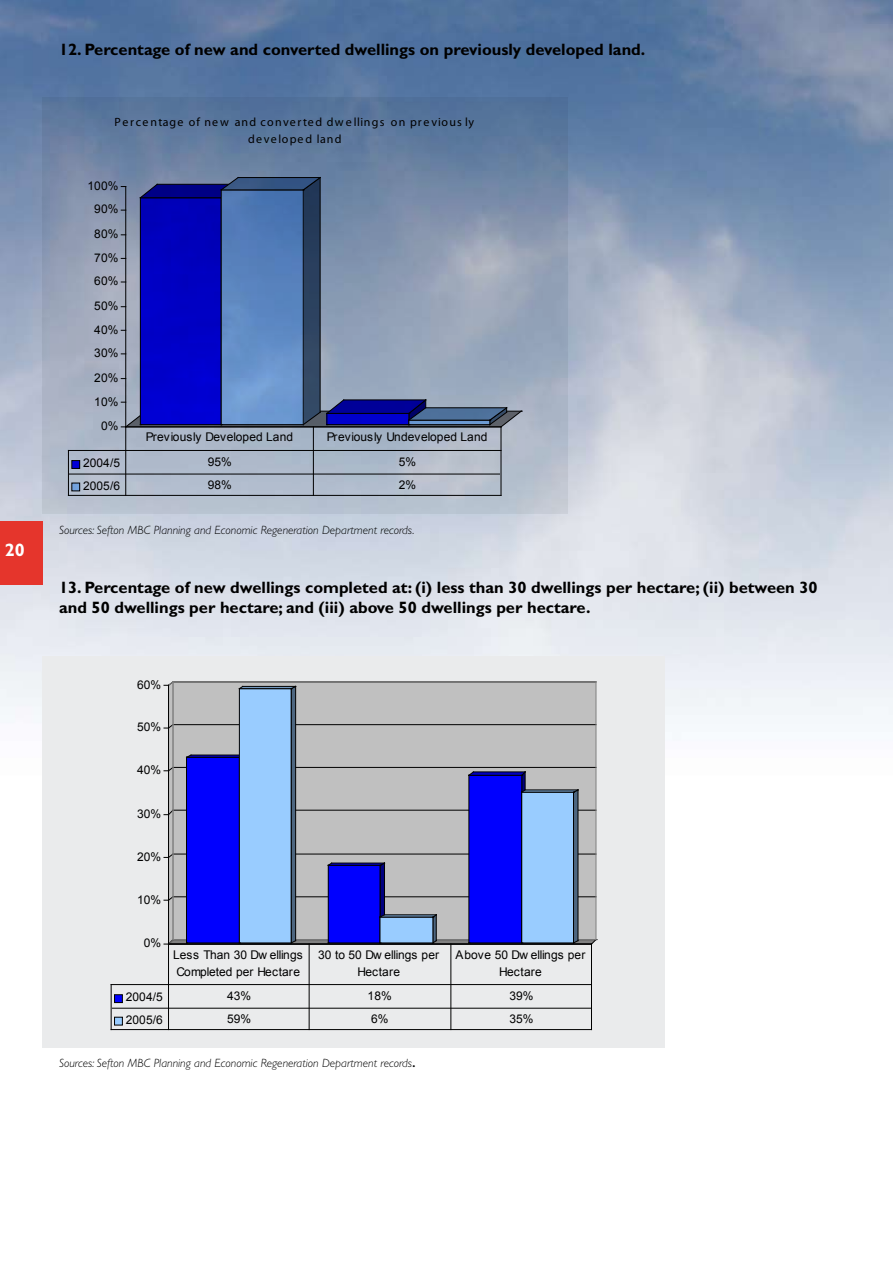
<style>
.page{position:relative;width:893px;height:1263px;background:#fff}
.page>*{position:absolute;margin:0;border:0;box-sizing:border-box;transform-origin:0 0}
.t1{font:700 18px "Gill Sans";color:#fff}
.t2{font:700 16.5px/19.8px "Gill Sans";color:#000}
.t3{font:12px/16.8px "Arial";letter-spacing:.005em;color:#000;text-align:center}
.t4{font:italic 300 12px "Gill Sans";color:#000}
.t5{font:12px/16.8px "Myriad Pro";letter-spacing:.1em;color:#000;text-align:center}
.s1{font-weight:400;font-style:normal;font-size:16.5px}
</style>
<div class="page">
<img style="left:0;top:0;width:893px;height:1048px">
<svg style="left:43px;top:98px;width:525px;height:416px;background:#8d9db6"></svg>
<svg style="left:121px;top:177px;width:401px;height:251px;background:#5d6fb0"></svg>
<hr style="left:68px;top:450px;width:433px;height:1px;background:#000">
<hr style="left:68px;top:495px;width:433px;height:1px;background:#000">
<hr style="left:126px;top:427px;width:375px;height:1px;background:#000">
<hr style="left:68px;top:450px;width:1px;height:45px;background:#000">
<hr style="left:125px;top:427px;width:1px;height:68px;background:#000">
<hr style="left:313px;top:427px;width:1px;height:68px;background:#000">
<hr style="left:501px;top:427px;width:1px;height:68px;background:#000">
<div style="left:72px;top:461px;width:8px;height:7px;background:#0000d6"></div>
<div style="left:72px;top:460px;width:8px;height:9px;border:1px solid #000"></div>
<hr style="left:70px;top:474px;width:430px;height:1px;background:#000">
<div style="left:72px;top:483px;width:8px;height:8px;background:#72a2dd"></div>
<div style="left:72px;top:483px;width:8px;height:8px;border:1px solid #000"></div>
<div style="left:43px;top:656px;width:622px;height:391px;background:#eaebec"></div>
<svg style="left:164px;top:681px;width:433px;height:264px;background:#8892ce"></svg>
<hr style="left:111px;top:984px;width:480px;height:1px;background:#000">
<hr style="left:111px;top:1029px;width:480px;height:1px;background:#000">
<hr style="left:169px;top:944px;width:422px;height:1px;background:#000">
<hr style="left:111px;top:984px;width:1px;height:45px;background:#000">
<hr style="left:168px;top:944px;width:1px;height:85px;background:#000">
<hr style="left:309px;top:944px;width:1px;height:85px;background:#000">
<hr style="left:451px;top:944px;width:1px;height:85px;background:#000">
<hr style="left:591px;top:944px;width:1px;height:85px;background:#000">
<div style="left:115px;top:995px;width:7px;height:7px;background:#00f"></div>
<div style="left:114px;top:994px;width:9px;height:9px;border:1px solid #000"></div>
<hr style="left:112px;top:1008px;width:478px;height:1px;background:#000">
<div style="left:115px;top:1017px;width:7px;height:8px;background:#9cf"></div>
<div style="left:114px;top:1017px;width:9px;height:8px;border:1px solid #000"></div>
<div style="left:0;top:521px;width:43px;height:63px;background:#e5352c"></div>
<h1 class="t1" style="left:5px;top:539px;width:21px">20</h1>
<h2 class="t2" style="left:59px;top:39px;width:588px">12. Percentage of new and converted dwellings on previously developed land.</h2>
<p class="t5" style="left:115px;top:113px;width:361px">Percentage of new and converted dwellings on previous ly developed land</p>
<p class="t3" style="left:88px;top:177px;width:32px">100%</p>
<p class="t3" style="left:94px;top:201px;width:26px">90%</p>
<p class="t3" style="left:94px;top:226px;width:26px">80%</p>
<p class="t3" style="left:94px;top:249px;width:26px">70%</p>
<p class="t3" style="left:94px;top:273px;width:26px">60%</p>
<p class="t3" style="left:94px;top:297px;width:26px">50%</p>
<p class="t3" style="left:94px;top:321px;width:26px">40%</p>
<p class="t3" style="left:94px;top:345px;width:26px">30%</p>
<p class="t3" style="left:94px;top:369px;width:26px">20%</p>
<p class="t3" style="left:94px;top:393px;width:26px">10%</p>
<p class="t3" style="left:101px;top:418px;width:19px">0%</p>
<p class="t3" style="left:146px;top:429px;width:149px">Previously Developed Land</p>
<p class="t3" style="left:327px;top:429px;width:162px">Previously Undeveloped Land</p>
<p class="t3" style="left:83px;top:455px;width:38px">2004/5</p>
<p class="t3" style="left:208px;top:454px;width:26px">95%</p>
<p class="t3" style="left:399px;top:454px;width:19px">5%</p>
<p class="t3" style="left:83px;top:477px;width:38px">2005/6</p>
<p class="t3" style="left:208px;top:476px;width:26px">98%</p>
<p class="t3" style="left:399px;top:476px;width:19px">2%</p>
<p class="t4" style="left:59px;top:523px;width:357px">Sources: Sefton MBC Planning and Economic Regeneration Department records.</p>
<h2 class="t2" style="left:59px;top:578px;width:760px">13. Percentage of new dwellings completed at: (i) less than 30 dwellings per hectare; (ii) between 30 and 50 dwellings per hectare; and (iii) above 50 dwellings per hectare.</h2>
<p class="t3" style="left:137px;top:676px;width:26px">60%</p>
<p class="t3" style="left:137px;top:719px;width:26px">50%</p>
<p class="t3" style="left:137px;top:761px;width:26px">40%</p>
<p class="t3" style="left:137px;top:805px;width:26px">30%</p>
<p class="t3" style="left:137px;top:848px;width:26px">20%</p>
<p class="t3" style="left:137px;top:891px;width:26px">10%</p>
<p class="t3" style="left:144px;top:935px;width:19px">0%</p>
<p class="t3" style="left:173px;top:946px;width:131px;text-align:left">Less Than 30 Dw ellings<br>Completed per Hectare</p>
<p class="t3" style="left:318px;top:946px;width:122px">30 to 50 Dw ellings per<br>Hectare</p>
<p class="t3" style="left:455px;top:946px;width:131px">Above 50 Dw ellings per<br>Hectare</p>
<p class="t3" style="left:126px;top:989px;width:39px">2004/5</p>
<p class="t3" style="left:227px;top:988px;width:26px">43%</p>
<p class="t3" style="left:368px;top:988px;width:26px">18%</p>
<p class="t3" style="left:509px;top:988px;width:26px">39%</p>
<p class="t3" style="left:126px;top:1011px;width:39px">2005/6</p>
<p class="t3" style="left:227px;top:1010px;width:26px">59%</p>
<p class="t3" style="left:371px;top:1010px;width:19px">6%</p>
<p class="t3" style="left:509px;top:1010px;width:26px">35%</p>
<p class="t4" style="left:59px;top:1057px;width:358px">Sources: Sefton MBC Planning and Economic Regeneration Department records<span class="s1">.</span></p>
</div>
